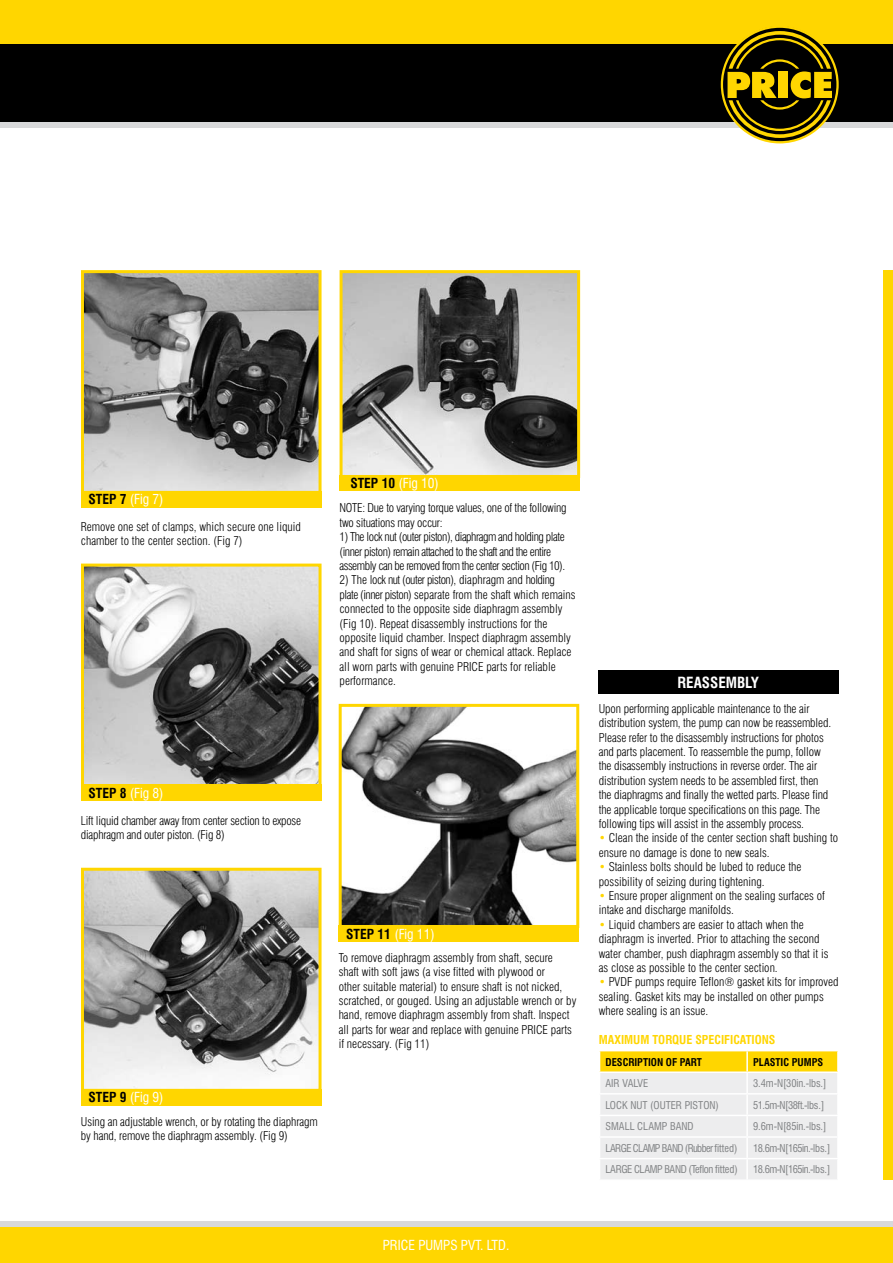
<style>
.page{position:relative;width:893px;height:1263px;background:#fff}
.page>*{position:absolute;margin:0;border:0;box-sizing:border-box;transform-origin:0 0}
.t1{font:700 condensed 15px "Swiss 721 BT";color:#fff}
.t2{font:condensed 13.5px "Swiss 721 BT";color:#fff}
.t3{font:300 condensed 12px/14.4px "Swiss 721 BT";color:#000}
.t4{font:300 condensed 12px/14.4px "Swiss 721 BT";letter-spacing:-.04em;color:#000}
.t5{font:300 condensed 12px/14.4px "Swiss 721 BT";letter-spacing:-.02em;color:#000}
.t6{font:700 condensed 12px "Swiss 721 BT";color:#ffd600}
.t7{font:condensed 10.5px "Swiss 721 BT";letter-spacing:-.01em;color:#808284}
.t8{font:condensed 10.5px "Swiss 721 BT";letter-spacing:-.05em;color:#808284}
.t9{font:700 condensed 10.5px "Swiss 721 BT";color:#000}
.t10{font:condensed 10.5px "Swiss 721 BT";letter-spacing:-.06em;color:#808284}
.t11{font:condensed 10.5px "Swiss 721 BT";letter-spacing:-.04em;color:#808284}
.s1{font-weight:700;color:#000}
.s2{color:#ffd600}
</style>
<div class="page">
<img style="left:85px;top:274px;width:232px;height:216px">
<div style="left:81px;top:270px;width:240px;height:224px;border:3px solid #ffd600"></div>
<div style="left:81px;top:491px;width:240px;height:16px;background:#ffd600"></div>
<img style="left:85px;top:872px;width:232px;height:216px">
<div style="left:81px;top:868px;width:240px;height:224px;border:3px solid #ffd600"></div>
<div style="left:81px;top:1089px;width:240px;height:16px;background:#ffd600"></div>
<img style="left:343px;top:708px;width:232px;height:216px">
<div style="left:339px;top:704px;width:240px;height:224px;border:3px solid #ffd600"></div>
<div style="left:339px;top:925px;width:240px;height:16px;background:#ffd600"></div>
<img style="left:85px;top:568px;width:232px;height:215px">
<div style="left:81px;top:564px;width:240px;height:223px;border:3px solid #ffd600"></div>
<div style="left:81px;top:784px;width:240px;height:17px;background:#ffd600"></div>
<svg style="left:599px;top:1051px;width:239px;height:128px"></svg>
<hr style="left:747px;top:1158px;width:92px;height:1px;background:#fff">
<hr style="left:746px;top:1159px;width:2px;height:20px;background:#fff">
<hr style="left:837px;top:1159px;width:2px;height:20px;background:#fff">
<div style="left:598px;top:671px;width:241px;height:23px;background:#000"></div>
<img style="left:343px;top:274px;width:233px;height:200px">
<div style="left:339px;top:270px;width:241px;height:208px;border:3px solid #ffd600"></div>
<div style="left:339px;top:475px;width:241px;height:15px;background:#ffd600"></div>
<div style="left:0;top:122px;width:893px;height:6px;background:#d8d9da"></div>
<div style="left:0;top:0;width:893px;height:52px;background:#ffd600"></div>
<div style="left:0;top:44px;width:893px;height:78px;background:#000"></div>
<svg style="left:721px;top:27px;width:118px;height:116px"></svg>
<div style="left:0;top:1223px;width:893px;height:40px;background:#ffd600"></div>
<div style="left:0;top:1221px;width:893px;height:6px;background:#d8d9da"></div>
<div style="left:883px;top:270px;width:10px;height:910px;background:#ffd600"></div>
<p class="t2" style="left:88px;top:494px;width:77px"><span class="s1">STEP 7</span> (Fig 7)</p>
<p class="t3" style="left:81px;top:520px;width:221px">Remove one set of clamps, which secure one liquid chamber to the center section. (Fig 7)</p>
<p class="t2" style="left:350px;top:478px;width:90px"><span class="s1">STEP 10</span> (Fig 10)</p>
<p class="t5" style="left:339px;top:502px;width:229px">NOTE: Due to varying torque values, one of the following two situations may occur:</p>
<p class="t4" style="left:339px;top:530px;width:227px">1) The lock nut (outer piston), diaphragm and holding plate (inner piston) remain attached to the shaft and the entire assembly can be removed from the center section (Fig 10).</p>
<p class="t3" style="left:339px;top:574px;width:237px">2) The lock nut (outer piston), diaphragm and holding plate (inner piston) separate from the shaft which remains connected to the opposite side diaphragm assembly (Fig 10). Repeat disassembly instructions for the opposite liquid chamber. Inspect diaphragm assembly and shaft for signs of wear or chemical attack. Replace all worn parts with genuine PRICE parts for reliable performance.</p>
<p class="t2" style="left:88px;top:787px;width:77px"><span class="s1">STEP 8</span> (Fig 8)</p>
<p class="t5" style="left:81px;top:814px;width:222px">Lift liquid chamber away from center section to expose diaphragm and outer piston. (Fig 8)</p>
<p class="t2" style="left:88px;top:1092px;width:77px"><span class="s1">STEP 9</span> (Fig 9)</p>
<p class="t3" style="left:81px;top:1115px;width:238px">Using an adjustable wrench, or by rotating the diaphragm by hand, remove the diaphragm assembly. (Fig 9)</p>
<p class="t2" style="left:346px;top:928px;width:90px"><span class="s1">STEP 11</span> (Fig 11)</p>
<p class="t3" style="left:339px;top:951px;width:239px">To remove diaphragm assembly from shaft, secure<br>shaft with soft jaws (a vise fitted with plywood or<br>other suitable material) to ensure shaft is not nicked, scratched, or gouged. Using an adjustable wrench or by hand, remove diaphragm assembly from shaft. Inspect all parts for wear and replace with genuine PRICE parts if necessary. (Fig 11)</p>
<p class="t1" style="left:678px;top:677px;width:83px">REASSEMBLY</p>
<p class="t3" style="left:599px;top:702px;width:234px">Upon performing applicable maintenance to the air distribution system, the pump can now be reassembled.<br>Please refer to the disassembly instructions for photos and parts placement. To reassemble the pump, follow the disassembly instructions in reverse order. The air distribution system needs to be assembled first, then the diaphragms and finally the wetted parts. Please find the applicable torque specifications on this page. The following tips will assist in the assembly process.</p>
<p class="t3" style="left:599px;top:832px;width:241px"><span class="s2">•</span> Clean the inside of the center section shaft bushing to ensure no damage is done to new seals.</p>
<p class="t3" style="left:599px;top:860px;width:204px"><span class="s2">•</span> Stainless bolts should be lubed to reduce the possibility of seizing during tightening.</p>
<p class="t3" style="left:599px;top:889px;width:227px"><span class="s2">•</span> Ensure proper alignment on the sealing surfaces of intake and discharge manifolds.</p>
<p class="t3" style="left:599px;top:918px;width:231px"><span class="s2">•</span> Liquid chambers are easier to attach when the diaphragm is inverted. Prior to attaching the second water chamber, push diaphragm assembly so that it is as close as possible to the center section.</p>
<p class="t3" style="left:599px;top:976px;width:241px"><span class="s2">•</span> PVDF pumps require Teflon® gasket kits for improved sealing. Gasket kits may be installed on other pumps where sealing is an issue.</p>
<p class="t6" style="left:599px;top:1035px;width:178px">MAXIMUM TORQUE SPECIFICATIONS</p>
<p class="t9" style="left:605px;top:1058px;width:98px">DESCRIPTION OF PART</p>
<p class="t9" style="left:753px;top:1058px;width:71px">PLASTIC PUMPS</p>
<p class="t7" style="left:605px;top:1079px;width:44px">AIR VALVE</p>
<p class="t7" style="left:753px;top:1079px;width:75px">3.4m-N[30in.-lbs.]</p>
<p class="t7" style="left:605px;top:1100px;width:115px">LOCK NUT (OUTER PISTON)</p>
<p class="t8" style="left:753px;top:1100px;width:73px">51.5m-N[38ft.-lbs.]</p>
<p class="t7" style="left:605px;top:1122px;width:90px">SMALL CLAMP BAND</p>
<p class="t7" style="left:753px;top:1122px;width:75px">9.6m-N[85in.-lbs.]</p>
<p class="t10" style="left:605px;top:1144px;width:133px">LARGE CLAMP BAND (Rubber fitted)</p>
<p class="t8" style="left:753px;top:1144px;width:79px">18.6m-N[165in.-lbs.]</p>
<p class="t11" style="left:605px;top:1165px;width:134px">LARGE CLAMP BAND (Teflon fitted)</p>
<p class="t8" style="left:753px;top:1165px;width:79px">18.6m-N[165in.-lbs.]</p>
<p class="t2" style="left:383px;top:1239px;width:128px">PRICE PUMPS PVT. LTD.</p>
</div>
